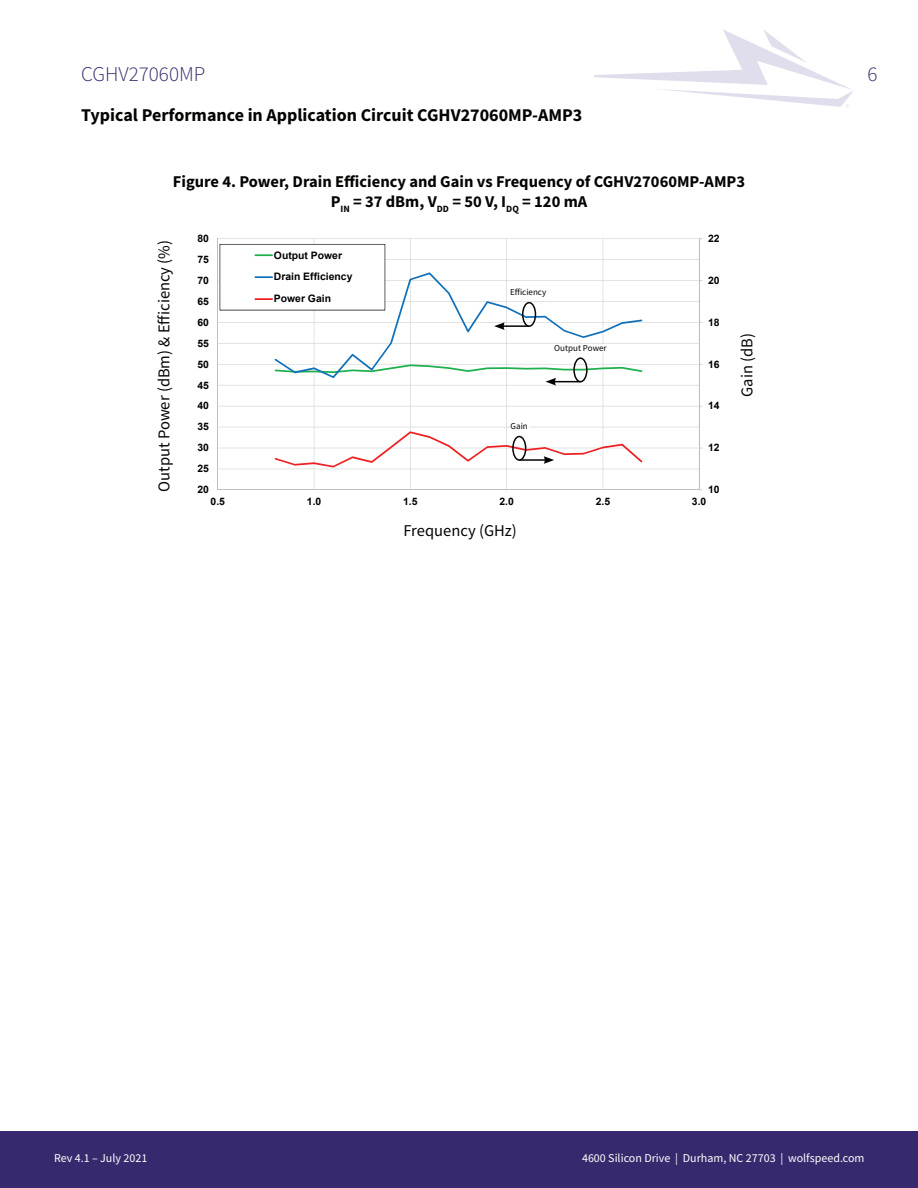
<style>
.page{position:relative;width:918px;height:1188px;background:#fff}
.page>*{position:absolute;margin:0;border:0;box-sizing:border-box;transform-origin:0 0}
.t1{font:300 21px "Source Sans Pro";color:#38296e}
.t2{font:700 18px "Source Sans Pro";color:#040503}
.t3{font:700 16.5px/19.8px "Source Sans Pro";color:#040503;text-align:center}
.t4{font:16.5px "Source Sans Pro";color:#040503}
.t5{font:700 12.3px/14.1px "Arial";color:#000;text-align:center}
.t6{font:700 12.15px "Arial";color:#000}
.t7{font:12px "Source Sans Pro";color:#fff}
.t8{font:700 10.2px/21.9px "Arial";letter-spacing:.005em;color:#000}
.t9{font:9px "Source Sans Pro";color:#040503}
</style>
<div class="page">
<svg style="left:594px;top:29px;width:259px;height:78px"></svg>
<div style="left:0;top:1131px;width:918px;height:57px;background:#38296e"></div>
<svg style="left:217px;top:238px;width:486px;height:253px"></svg>
<svg style="left:220px;top:244px;width:422px;height:142px"></svg>
<div style="left:507px;top:289px;width:42px;height:8px;background:#fff"></div>
<svg style="left:275px;top:431px;width:367px;height:37px"></svg>
<div style="left:510px;top:422px;width:18px;height:9px;background:#fff"></div>
<h1 class="t1" style="left:81px;top:61px;width:126px">CGHV27060MP</h1>
<h1 class="t1" style="left:867px;top:61px;width:12px">6</h1>
<h2 class="t2" style="left:81px;top:103px;width:503px">Typical Performance in Application Circuit CGHV27060MP-AMP3</h2>
<h3 class="t3" style="left:173px;top:171px;width:574px">Figure 4. Power, Drain Efficiency and Gain vs Frequency of CGHV27060MP-AMP3<br>P<sub>IN</sub> = 37 dBm, V<sub>DD</sub> = 50 V, I<sub>DQ</sub> = 120 mA</h3>
<p class="t5" style="left:324px;top:180px;width:269px">Power, Drain Efficiency, &amp; Gain vs Frequency<br>Pin = 37 dBm, Vdd = 50 V, Idq = 120 mA</p>
<h3 class="t4" style="left:154px;top:492px;width:253px;rotate:-90deg">Output Power (dBm) &amp; Efficiency (%)</h3>
<p class="t8" style="left:197px;top:228px;width:13px">80</p>
<p class="t8" style="left:708px;top:228px;width:13px">22</p>
<p class="t8" style="left:197px;top:249px;width:13px">75</p>
<p class="t8" style="left:197px;top:269px;width:13px">70</p>
<p class="t8" style="left:197px;top:290px;width:13px">65</p>
<p class="t8" style="left:274px;top:244px;width:80px">Output Power<br>Drain Efficiency<br>Power Gain</p>
<p class="t9" style="left:510px;top:287px;width:38px">Efficiency</p>
<p class="t8" style="left:708px;top:269px;width:13px">20</p>
<p class="t8" style="left:197px;top:311px;width:13px">60</p>
<p class="t8" style="left:708px;top:311px;width:13px">18</p>
<p class="t8" style="left:197px;top:332px;width:13px">55</p>
<p class="t9" style="left:554px;top:342px;width:54px">Output Power</p>
<p class="t8" style="left:197px;top:353px;width:13px">50</p>
<p class="t8" style="left:708px;top:353px;width:13px">16</p>
<p class="t8" style="left:197px;top:374px;width:13px">45</p>
<p class="t8" style="left:197px;top:395px;width:13px">40</p>
<p class="t8" style="left:708px;top:395px;width:13px">14</p>
<p class="t8" style="left:197px;top:416px;width:13px">35</p>
<p class="t9" style="left:511px;top:421px;width:19px">Gain</p>
<p class="t8" style="left:197px;top:437px;width:13px">30</p>
<p class="t8" style="left:708px;top:437px;width:13px">12</p>
<p class="t8" style="left:197px;top:458px;width:13px">25</p>
<p class="t8" style="left:197px;top:479px;width:13px">20</p>
<p class="t8" style="left:708px;top:479px;width:13px">10</p>
<p class="t8" style="left:211px;top:491px;width:16px">0.5</p>
<p class="t8" style="left:307px;top:491px;width:16px">1.0</p>
<p class="t8" style="left:403px;top:491px;width:16px">1.5</p>
<p class="t8" style="left:499px;top:491px;width:16px">2.0</p>
<p class="t8" style="left:596px;top:491px;width:16px">2.5</p>
<p class="t8" style="left:692px;top:491px;width:16px">3.0</p>
<h3 class="t4" style="left:403px;top:520px;width:115px">Frequency (GHz)</h3>
<h3 class="t4" style="left:737px;top:397px;width:65px;rotate:-90deg">Gain (dB)</h3>
<p class="t6" style="left:730px;top:392px;width:55px;rotate:-90deg">Gain (dB)</p>
<p class="t7" style="left:54px;top:1150px;width:95px">Rev 4.1 – July 2021</p>
<p class="t7" style="left:582px;top:1150px;width:284px">4600 Silicon Drive | Durham, NC 27703 | wolfspeed.com</p>
</div>
